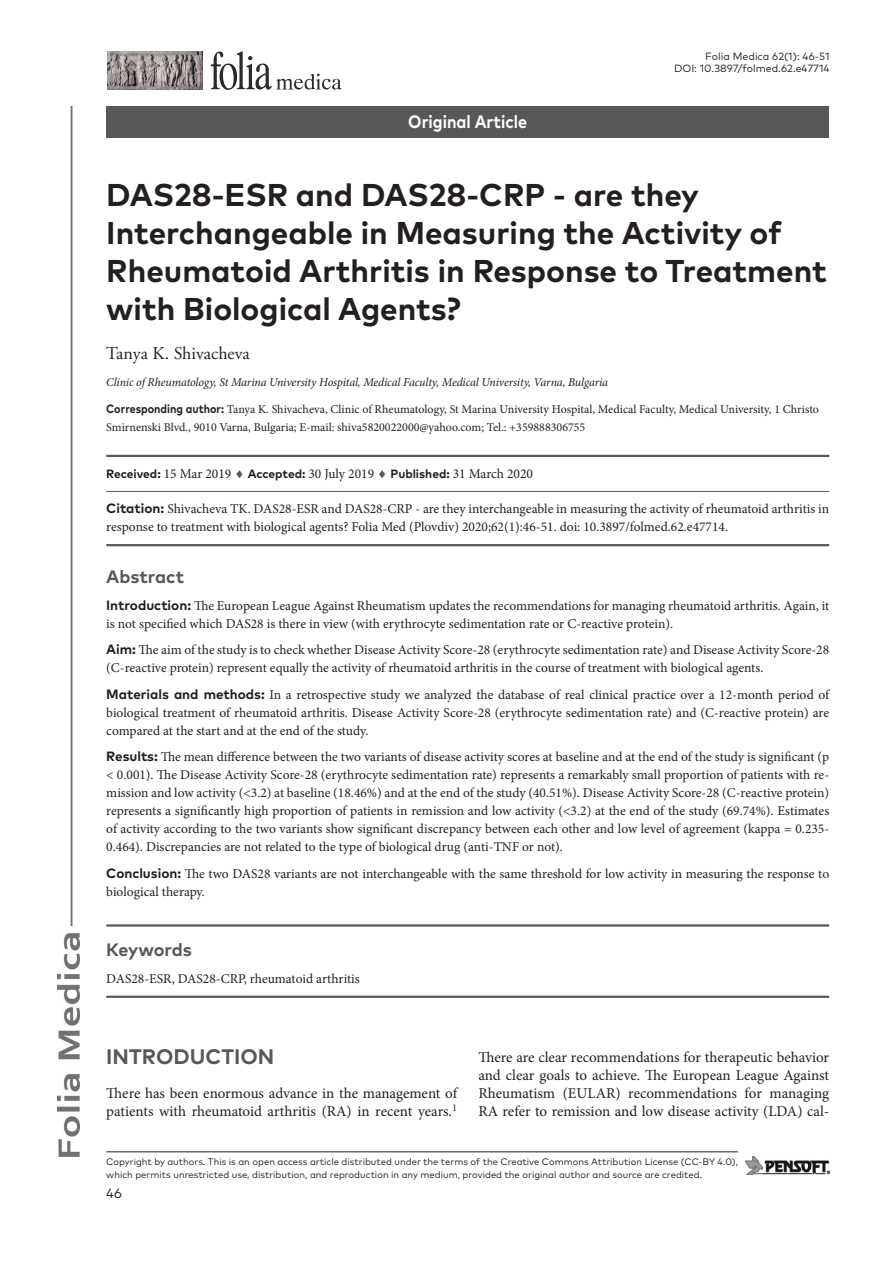
<style>
.page{position:relative;width:893px;height:1263px;background:#fff}
.page>*{position:absolute;margin:0;border:0;box-sizing:border-box;transform-origin:0 0}
.Article_Title{font:700 31.5px/37.8px "FF Mark Pro";color:#231f20}
.H_1{font:700 21px "FF Mark Pro";color:#57585a}
.Authors{font:18px "Adobe Garamond Pro";color:#231f20}
.t1{font:700 18px "FF Mark Pro";color:#fff;scale:.9 1}
.Abstract_text{font:700 18px "FF Mark Pro";color:#57585a}
.Keywords_label{font:700 18px "FF Mark Pro";letter-spacing:-.01em;color:#57585a}
.Body_text_-_no_inden{font:15px/18px "Minion Pro";color:#231f20}
.Abstract_text-2{font:13.5px/18px "Minion Pro";color:#231f20}
.Article_citation{font:13.5px/18px "Minion Pro";color:#231f20}
.Dates{font:13.5px "Minion Pro";color:#231f20}
.Keywords{font:13.5px "Minion Pro";color:#231f20}
.t2{font:13.5px "FF Mark Pro";color:#231f20}
.Corresponding_author{font:12px/18px "Minion Pro";color:#231f20}
.Affiliations{font:italic 12px "Minion Pro";letter-spacing:-.015em;color:#231f20}
.t3{font:10.5px/12.6px "FF Mark Pro";color:#231f20;text-align:right}
.t4{font:9.45px/12.6px "FF Mark Pro";color:#231f20}
.s1{font-family:"FF Mark Pro";font-weight:700}
.s2{font-family:"FF Mark Pro";font-weight:700;font-size:12px}
.s3{color:#57585a}
.s4{font-style:italic}
</style>
<div class="page">
<img style="left:58px;top:106px;width:22px;height:1051px">
<hr style="left:106px;top:1151px;width:632px;height:1px;background:#231f20">
<img style="left:745px;top:1157px;width:84px;height:17px">
<img style="left:107px;top:51px;width:96px;height:38px">
<svg style="left:211px;top:51px;width:131px;height:39px"></svg>
<hr style="left:106px;top:455px;width:723px;height:2px;background:#57585a">
<hr style="left:106px;top:491px;width:723px;height:1px;background:#57585a">
<hr style="left:106px;top:544px;width:723px;height:2px;background:#57585a">
<hr style="left:106px;top:924px;width:723px;height:3px;background:#57585a">
<hr style="left:106px;top:996px;width:723px;height:2px;background:#57585a">
<div style="left:106px;top:106px;width:723px;height:32px;background:#57585a"></div>
<p class="t1" style="left:408px;top:108px;width:134px">Original Article</p>
<p class="t3" style="left:674px;top:49px;width:157px">Folia Medica 62(1): 46-51<br>DOI: 10.3897/folmed.62.e47714</p>
<p class="Article_Title" style="left:106px;top:174px;width:722px">DAS28-ESR and DAS28-CRP - are they Interchangeable in Measuring the Activity of Rheumatoid Arthritis in Response to Treatment with Biological Agents?</p>
<p class="Authors" style="left:106px;top:343px;width:145px">Tanya K. Shivacheva</p>
<p class="Affiliations" style="left:106px;top:374px;width:503px">Clinic of Rheumatology, St Marina University Hospital, Medical Faculty, Medical University, Varna, Bulgaria</p>
<p class="Corresponding_author" style="left:106px;top:400px;width:714px"><span class="s1">Corresponding author:</span> Tanya K. Shivacheva, Clinic of Rheumatology, St Marina University Hospital, Medical Faculty, Medical University, 1 Christo<br>Smirnenski Blvd., 9010 Varna, Bulgaria; E-mail: shiva5820022000@yahoo.com; Tel.: +359888306755</p>
<p class="Dates" style="left:106px;top:465px;width:428px"><span class="s2">Received:</span> 15 Mar 2019 <span class="s3">♦</span> <span class="s2">Accepted:</span> 30 July 2019 <span class="s3">♦</span> <span class="s2">Published:</span> 31 March 2020</p>
<p class="Article_citation" style="left:106px;top:500px;width:724px"><span class="s1">Citation:</span> Shivacheva TK. DAS28-ESR and DAS28-CRP - are they interchangeable in measuring the activity of rheumatoid arthritis in response to treatment with biological agents? Folia Med (Plovdiv) 2020;62(1):46-51. doi: 10.3897/folmed.62.e47714.</p>
<p class="Abstract_text" style="left:106px;top:563px;width:79px">Abstract</p>
<p class="Abstract_text-2" style="left:106px;top:596px;width:724px"><span class="s1">Introduction:</span> The European League Against Rheumatism updates the recommendations for managing rheumatoid arthritis. Again, it is not specified which DAS28 is there in view (with erythrocyte sedimentation rate or C-reactive protein).</p>
<p class="Abstract_text-2" style="left:106px;top:641px;width:724px"><span class="s1">Aim:</span> The aim of the study is to check whether Disease Activity Score-28 (erythrocyte sedimentation rate) and Disease Activity Score-28 (C-reactive protein) represent equally the activity of rheumatoid arthritis in the course of treatment with biological agents.</p>
<p class="Abstract_text-2" style="left:106px;top:686px;width:724px;text-align:justify"><span class="s1">Materials and methods:</span> In a retrospective study we analyzed the database of real clinical practice over a 12-month period of biological treatment of rheumatoid arthritis. Disease Activity Score-28 (erythrocyte sedimentation rate) and (C-reactive protein) are compared at the start and at the end of the study.</p>
<p class="Abstract_text-2" style="left:106px;top:748px;width:724px;text-align:justify"><span class="s1">Results:</span> The mean difference between the two variants of disease activity scores at baseline and at the end of the study is significant (p &lt; 0.001). The Disease Activity Score-28 (erythrocyte sedimentation rate) represents a remarkably small proportion of patients with re&shy;mission and low activity (&lt;3.2) at baseline (18.46%) and at the end of the study (40.51%). Disease Activity Score-28 (C-reactive protein) represents a significantly high proportion of patients in remission and low activity (&lt;3.2) at the end of the study (69.74%). Estimates of activity according to the two variants show significant discrepancy between each other and low level of agreement (kappa = 0.235- 0.464). Discrepancies are not related to the type of biological drug (anti-TNF or not).</p>
<p class="Abstract_text-2" style="left:106px;top:865px;width:724px"><span class="s1">Conclusion:</span> The two DAS28 variants are not interchangeable with the same threshold for low activity in measuring the response to biological therapy.</p>
<p class="Keywords_label" style="left:106px;top:936px;width:87px">Keywords</p>
<p class="Keywords" style="left:106px;top:969px;width:255px">DAS28-ESR, DAS28-CRP, rheumatoid arthritis</p>
<p class="H_1" style="left:106px;top:1041px;width:169px">INTRODUCTION</p>
<p class="Body_text_-_no_inden" style="left:106px;top:1084px;width:352px">There has been enormous advance in the management of patients with rheumatoid arthritis (RA) in recent years.<sup>1</sup></p>
<p class="Body_text_-_no_inden" style="left:478px;top:1048px;width:352px;text-align:justify">There are clear recommendations for therapeutic behavior and clear goals to achieve. The European League Against Rheumatism (EULAR) recommendations for managing RA refer to remission and low disease activity (LDA) cal-</p>
<p class="t4" style="left:106px;top:1154px;width:633px">Copyright by authors<span class="s4">.</span> This is an open access article distributed under the terms of the Creative Commons Attribution License (CC-BY 4.0), which permits unrestricted use, distribution, and reproduction in any medium, provided the original author and source are credited.</p>
<p class="t2" style="left:106px;top:1183px;width:17px">46</p>
</div>
